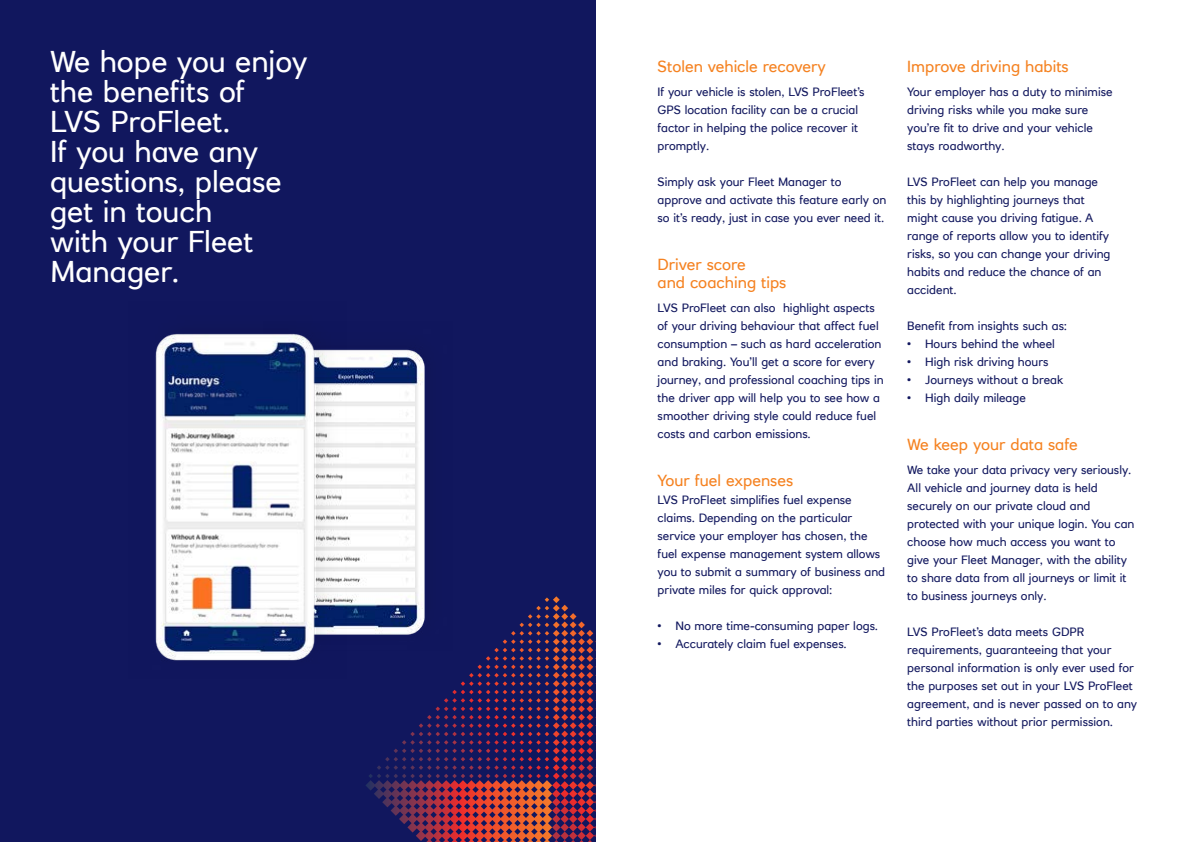
<style>
.page{position:relative;width:1191px;height:842px;background:#fff}
.page>*{position:absolute;margin:0;border:0;box-sizing:border-box;transform-origin:0 0}
.t1{font:30px/30px "RN House Sans";color:#fff}
.t2{font:16px/18px "RN House Sans";color:#f58221}
.t3{font:12px/18px "RN House Sans";color:#11175e}
</style>
<div class="page">
<div style="left:0;top:0;width:595px;height:842px;background:#11175e"></div>
<svg style="left:366px;top:780px;width:229px;height:62px"></svg>
<svg style="left:452px;top:596px;width:142px;height:141px"></svg>
<img style="left:346px;top:349px;width:107px;height:301px">
<img style="left:155px;top:334px;width:191px;height:327px">
<h1 class="t1" style="left:50px;top:47px;width:259px">We hope you enjoy the benefits of<br>LVS ProFleet.<br>If you have any questions, please get in touch<br>with your Fleet<br>Manager.</h1>
<h2 class="t2" style="left:657px;top:57px;width:170px">Stolen vehicle recovery</h2>
<p class="t3" style="left:657px;top:83px;width:208px">If your vehicle is stolen, LVS ProFleet’s<br>GPS location facility can be a crucial factor in helping the police recover it promptly.</p>
<p class="t3" style="left:657px;top:173px;width:230px">Simply ask your Fleet Manager to approve and activate this feature early on so it’s ready, just in case you ever need it.</p>
<h2 class="t2" style="left:657px;top:255px;width:130px">Driver score<br>and coaching tips</h2>
<p class="t3" style="left:657px;top:299px;width:228px">LVS ProFleet can also highlight aspects of your driving behaviour that affect fuel consumption – such as hard acceleration and braking. You’ll get a score for every journey, and professional coaching tips in the driver app will help you to see how a smoother driving style could reduce fuel costs and carbon emissions.</p>
<h2 class="t2" style="left:657px;top:471px;width:137px">Your fuel expenses</h2>
<p class="t3" style="left:657px;top:491px;width:229px">LVS ProFleet simplifies fuel expense claims. Depending on the particular service your employer has chosen, the fuel expense management system allows you to submit a summary of business and private miles for quick approval:</p>
<p class="t3" style="left:657px;top:617px;width:222px">• No more time-consuming paper logs.</p>
<p class="t3" style="left:657px;top:635px;width:191px">• Accurately claim fuel expenses.</p>
<h2 class="t2" style="left:907px;top:57px;width:163px">Improve driving habits</h2>
<p class="t3" style="left:907px;top:83px;width:207px">Your employer has a duty to minimise driving risks while you make sure you’re fit to drive and your vehicle stays roadworthy.</p>
<p class="t3" style="left:907px;top:173px;width:205px">LVS ProFleet can help you manage this by highlighting journeys that might cause you driving fatigue. A range of reports allow you to identify risks, so you can change your driving habits and reduce the chance of an accident.</p>
<p class="t3" style="left:907px;top:317px;width:161px">Benefit from insights such as:</p>
<p class="t3" style="left:907px;top:335px;width:149px">• Hours behind the wheel</p>
<p class="t3" style="left:907px;top:353px;width:143px">• High risk driving hours</p>
<p class="t3" style="left:907px;top:371px;width:158px">• Journeys without a break</p>
<p class="t3" style="left:907px;top:389px;width:120px">• High daily mileage</p>
<h2 class="t2" style="left:907px;top:435px;width:172px">We keep your data safe</h2>
<p class="t3" style="left:907px;top:461px;width:229px">We take your data privacy very seriously.<br>All vehicle and journey data is held securely on our private cloud and protected with your unique login. You can choose how much access you want to give your Fleet Manager, with the ability to share data from all journeys or limit it to business journeys only.</p>
<p class="t3" style="left:907px;top:623px;width:231px">LVS ProFleet’s data meets GDPR requirements, guaranteeing that your personal information is only ever used for the purposes set out in your LVS ProFleet agreement, and is never passed on to any third parties without prior permission.</p>
</div>
